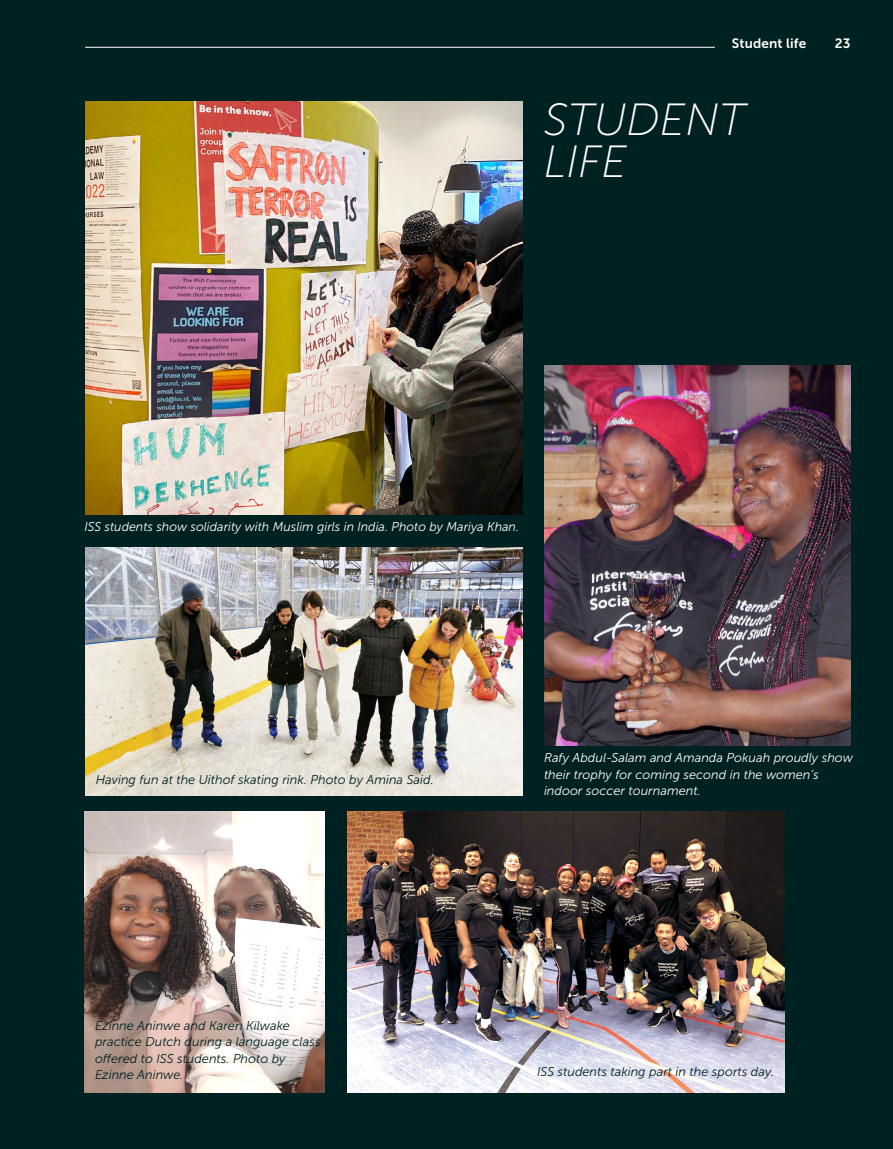
<style>
.page{position:relative;width:893px;height:1149px;background:#fff}
.page>*{position:absolute;margin:0;border:0;box-sizing:border-box;transform-origin:0 0}
.Tussenkop{font:italic 45px "Museo Sans 100";color:#fff}
.t1{font:13.5px "Museo Sans 700";letter-spacing:.01em;color:#fff}
.Fotobijschrift_groen{font:italic 12.75px/16.5px "Museo Sans 300";color:#002121}
.Fotobijschrift_wit{font:italic 12.75px/16.5px "Museo Sans 300";color:#fff}
</style>
<div class="page">
<div style="left:0;top:0;width:893px;height:1148px;background:#002121"></div>
<hr style="left:85px;top:47px;width:630px;height:1px;background:#fff">
<img style="left:85px;top:102px;width:438px;height:412px">
<img style="left:85px;top:547px;width:438px;height:248px">
<img style="left:84px;top:811px;width:241px;height:281px">
<img style="left:544px;top:366px;width:306px;height:379px">
<img style="left:347px;top:811px;width:438px;height:281px">
<p class="t1" style="left:732px;top:35px;width:76px">Student life</p>
<p class="Tussenkop" style="left:544px;top:96px;width:203px">STUDENT</p>
<p class="Tussenkop" style="left:544px;top:138px;width:85px">LIFE</p>
<p class="t1" style="left:835px;top:35px;width:17px">23</p>
<p class="Fotobijschrift_wit" style="left:84px;top:518px;width:436px">ISS students show solidarity with Muslim girls in India. Photo by Mariya Khan.</p>
<p class="Fotobijschrift_groen" style="left:96px;top:770px;width:340px">Having fun at the Uithof skating rink. Photo by Amina Said.</p>
<p class="Fotobijschrift_wit" style="left:544px;top:749px;width:311px">Rafy Abdul-Salam and Amanda Pokuah proudly show their trophy for coming second in the women’s indoor soccer tournament.</p>
<p class="Fotobijschrift_groen" style="left:95px;top:1016px;width:227px">Ezinne Aninwe and Karen Kilwake practice Dutch during a language class offered to ISS students. Photo by<br>Ezinne Aninwe.</p>
<p class="Fotobijschrift_groen" style="left:537px;top:1062px;width:239px">ISS students taking part in the sports day.</p>
</div>
